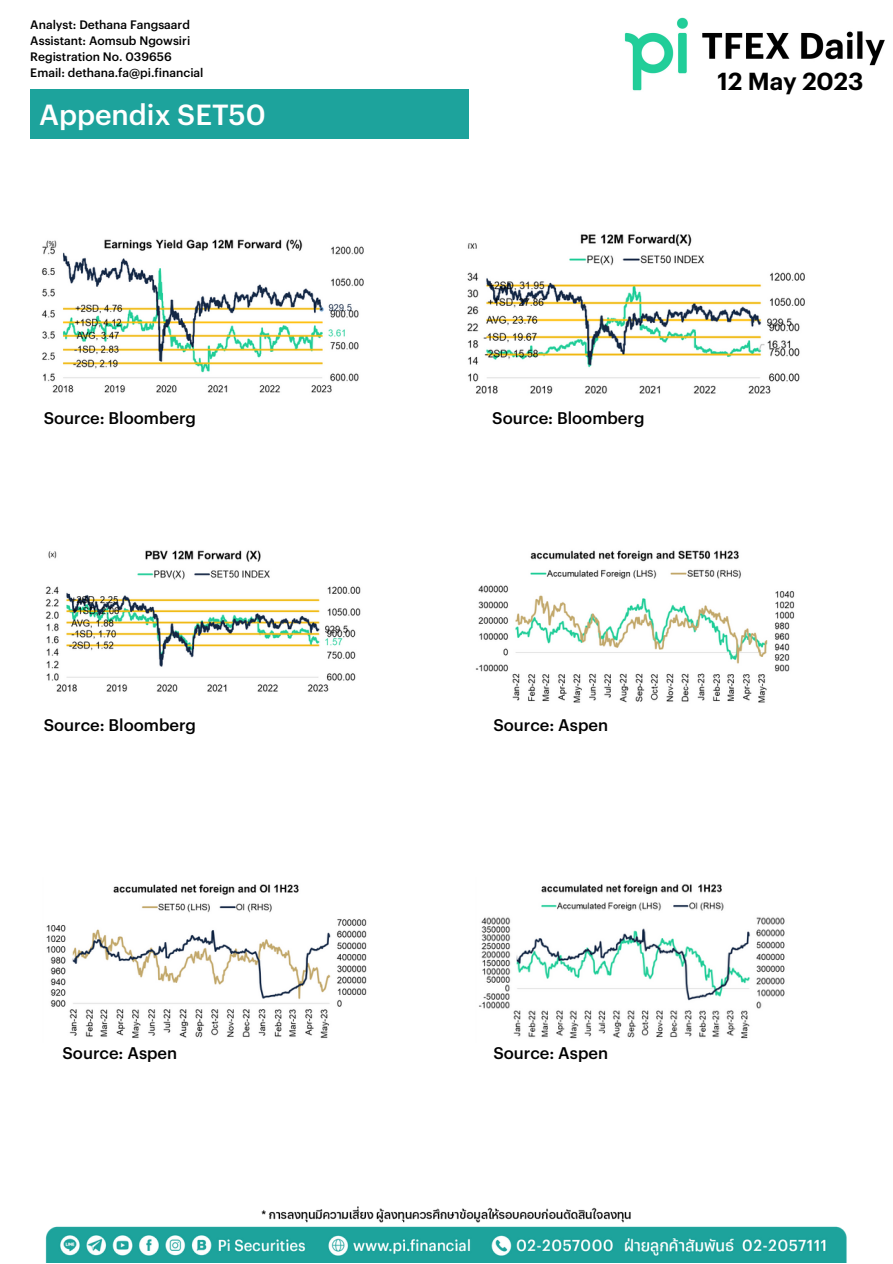
<style>
.page{position:relative;width:893px;height:1264px;background:#fff}
.page>*{position:absolute;margin:0;border:0;box-sizing:border-box;transform-origin:0 0}
.t1{font:500 28.5px "Graphik TH";color:#fff}
.t2{font:600 24.15px "Graphik TH";color:#000}
.t3{font:500 16.5px "Graphik TH";color:#000}
.t4{font:500 12px "Graphik TH";color:#000}
</style>
<div class="page">
<div style="left:30px;top:90px;width:438px;height:49px;background:#1da39c"></div>
<img style="left:624px;top:17px;width:261px;height:74px">
<img style="left:45px;top:1206px;width:802px;height:55px">
<img style="left:42px;top:239px;width:322px;height:154px">
<img style="left:467px;top:234px;width:338px;height:160px">
<img style="left:45px;top:550px;width:316px;height:142px">
<img style="left:475px;top:550px;width:320px;height:153px">
<img style="left:479px;top:884px;width:306px;height:155px">
<img style="left:46px;top:884px;width:321px;height:154px">
<p class="t4" style="left:30px;top:15px;width:161px">Analyst: Dethana Fangsaard</p>
<p class="t4" style="left:30px;top:31px;width:161px">Assistant: Aomsub Ngowsiri</p>
<p class="t4" style="left:30px;top:47px;width:143px">Registration No. 039656</p>
<p class="t4" style="left:30px;top:63px;width:175px">Email: dethana.fa@pi.financial</p>
<p class="t2" style="left:717px;top:62px;width:147px">12 May 2023</p>
<p class="t1" style="left:39px;top:93px;width:228px">Appendix SET50</p>
<p class="t3" style="left:44px;top:405px;width:154px">Source: Bloomberg</p>
<p class="t3" style="left:492px;top:405px;width:154px">Source: Bloomberg</p>
<p class="t3" style="left:44px;top:712px;width:154px">Source: Bloomberg</p>
<p class="t3" style="left:493px;top:712px;width:116px">Source: Aspen</p>
<p class="t3" style="left:62px;top:1040px;width:116px">Source: Aspen</p>
<p class="t3" style="left:493px;top:1040px;width:116px">Source: Aspen</p>
</div>
